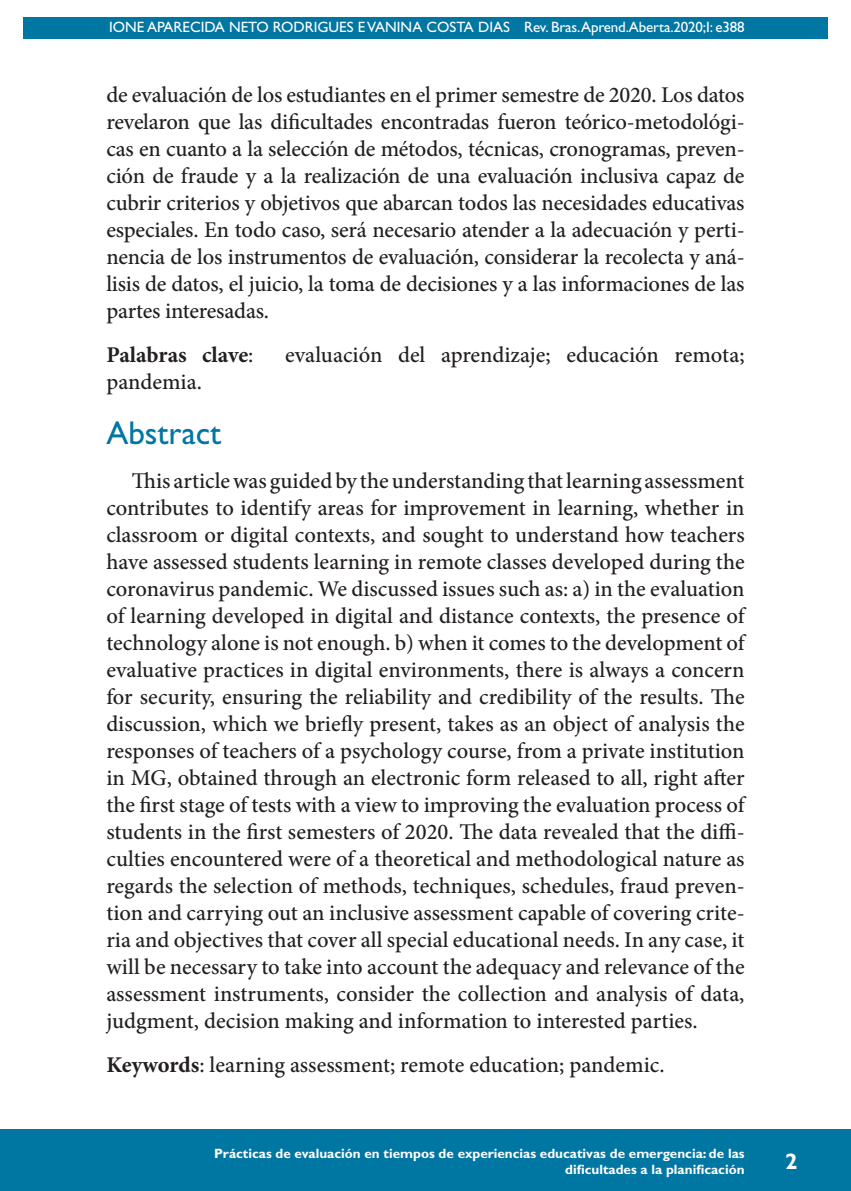
<style>
.page{position:relative;width:851px;height:1191px;background:#fff}
.page>*{position:absolute;margin:0;border:0;box-sizing:border-box;transform-origin:0 0}
.palavras-chave{font:33px "Gill Sans Std";color:#0076a3}
.Texto_corrido{font:500 22.5px/27px "Minion Pro";letter-spacing:-.01em;color:#231f20;text-align:justify}
.palavras-chave-2{font:500 22.5px "Minion Pro";color:#231f20}
.palavras-chave-3{font:700 22.5px "Minion Pro";color:#231f20}
.t1{font:700 22.5px "Gill Sans Std";color:#fff}
.t2{font:15px "Gill Sans Std";color:#fff}
.t3{font:700 13.5px/16.2px "Gill Sans Std";color:#fff;text-align:right}
.s1{font-weight:500}
.s2{font-weight:700}
</style>
<div class="page">
<hr style="left:104px;top:0;width:1px;height:467px;background:#0076a3">
<div style="left:23px;top:17px;width:804px;height:21px;background:#0076a3"></div>
<div style="left:0;top:1129px;width:850px;height:62px;background:#0076a3"></div>
<p class="t2" style="left:109px;top:18px;width:637px">IONE APARECIDA NETO RODRIGUES E VANINA COSTA DIAS Rev. Bras.Aprend.Aberta.2020;I: e388</p>
<p class="Texto_corrido" style="left:106px;top:81px;width:639px">de evaluación de los estudiantes en el primer semestre de 2020. Los datos revelaron que las dificultades encontradas fueron teórico-metodológi&shy;cas en cuanto a la selección de métodos, técnicas, cronogramas, preven&shy;ción de fraude y a la realización de una evaluación inclusiva capaz de cubrir criterios y objetivos que abarcan todos las necesidades educativas especiales. En todo caso, será necesario atender a la adecuación y perti&shy;nencia de los instrumentos de evaluación, considerar la recolecta y aná&shy;lisis de datos, el juicio, la toma de decisiones y a las informaciones de las partes interesadas.</p>
<p class="palavras-chave-3" style="left:106px;top:339px;width:149px">Palabras clave<span class="s1">:</span></p>
<p class="palavras-chave-2" style="left:285px;top:339px;width:461px">evaluación del aprendizaje; educación remota;</p>
<p class="palavras-chave-2" style="left:106px;top:366px;width:97px">pandemia.</p>
<p class="palavras-chave" style="left:106px;top:413px;width:116px">Abstract</p>
<p class="Texto_corrido" style="left:106px;top:467px;width:639px;text-indent:26px">This article was guided by the understanding that learning assessment contributes to identify areas for improvement in learning, whether in classroom or digital contexts, and sought to understand how teachers have assessed students learning in remote classes developed during the coronavirus pandemic. We discussed issues such as: a) in the evaluation of learning developed in digital and distance contexts, the presence of technology alone is not enough. b) when it comes to the development of evaluative practices in digital environments, there is always a concern for security, ensuring the reliability and credibility of the results. The discussion, which we briefly present, takes as an object of analysis the responses of teachers of a psychology course, from a private institution in MG, obtained through an electronic form released to all, right after the first stage of tests with a view to improving the evaluation process of students in the first semesters of 2020. The data revealed that the diffi&shy;culties encountered were of a theoretical and methodological nature as regards the selection of methods, techniques, schedules, fraud preven&shy;tion and carrying out an inclusive assessment capable of covering crite&shy;ria and objectives that cover all special educational needs. In any case, it will be necessary to take into account the adequacy and relevance of the assessment instruments, consider the collection and analysis of data, judgment, decision making and information to interested parties.</p>
<p class="palavras-chave-2" style="left:106px;top:1049px;width:559px"><span class="s2">Keywords</span>: learning assessment; remote education; pandemic.</p>
<p class="t3" style="left:214px;top:1145px;width:532px">Prácticas de evaluación en tiempos de experiencias educativas de emergencia: de las dificultades a la planificación</p>
<p class="t1" style="left:785px;top:1148px;width:14px">2</p>
</div>
